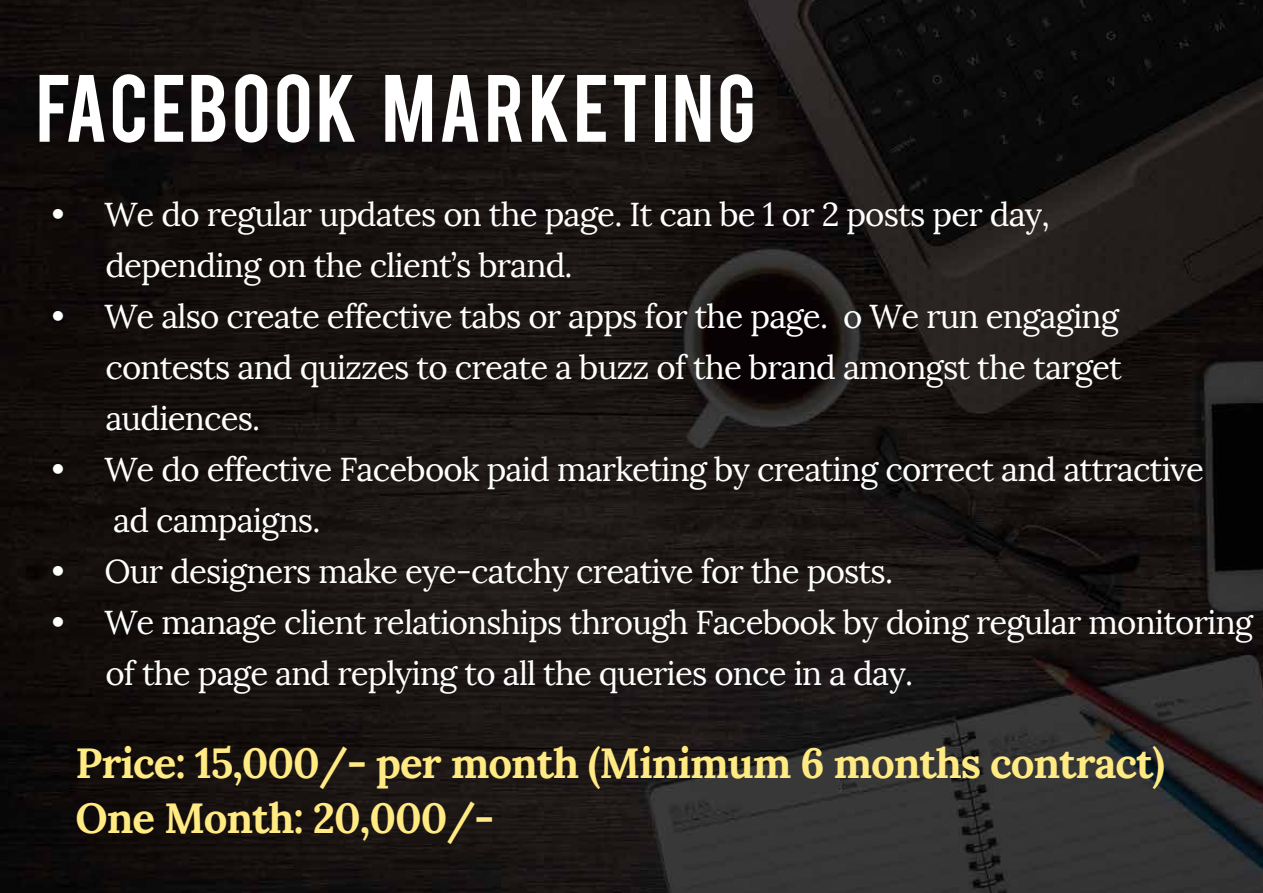
<style>
.page{position:relative;width:1263px;height:893px;background:#fff}
.page>*{position:absolute;margin:0;border:0;box-sizing:border-box;transform-origin:0 0}
.t1{font:75px "Bebas";letter-spacing:.04em;color:#fff}
.t2{font:700 42px/55.1px "Lora";letter-spacing:-.025em;color:#ffea83}
.t3{font:33px/51px "Lora";letter-spacing:-.025em;color:#fff}
</style>
<div class="page">
<img style="left:0;top:0;width:1263px;height:893px">
<h1 class="t1" style="left:36px;top:54px;width:721px">FACEBOOK MARKETING</h1>
<p class="t3" style="left:105px;top:189px;width:946px;text-indent:-54px">• We do regular updates on the page. It can be 1 or 2 posts per day, depending on the client’s brand.</p>
<p class="t3" style="left:105px;top:291px;width:1018px;text-align:justify;text-indent:-54px">• We also create effective tabs or apps for the page. o We run engaging contests and quizzes to create a buzz of the brand amongst the target audiences.</p>
<p class="t3" style="left:113px;top:444px;width:1092px;text-indent:-62px">• We do effective Facebook paid marketing by creating correct and attractive ad campaigns.</p>
<p class="t3" style="left:51px;top:546px;width:843px">• Our designers make eye-catchy creative for the posts.</p>
<p class="t3" style="left:105px;top:597px;width:1149px;text-indent:-54px">• We manage client relationships through Facebook by doing regular monitoring of the page and replying to all the queries once in a day.</p>
<p class="t2" style="left:76px;top:736px;width:1091px">Price: 15,000/- per month (Minimum 6 months contract)<br>One Month: 20,000/-</p>
</div>
